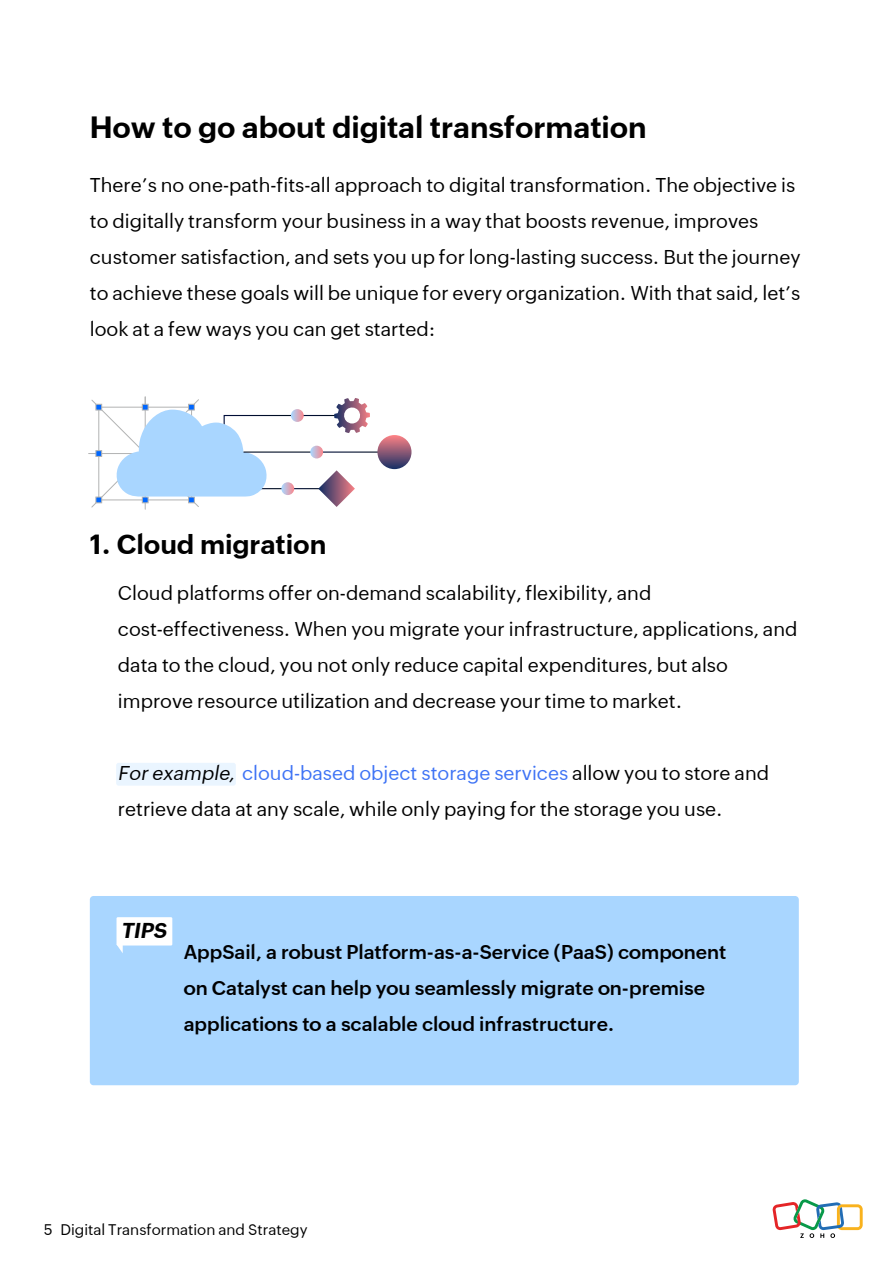
<style>
.page{position:relative;width:893px;height:1263px;background:#fff}
.page>*{position:absolute;margin:0;border:0;box-sizing:border-box;transform-origin:0 0}
.t1{font:700 30px "Zoho Puvi";letter-spacing:-.005em;color:#000}
.t2{font:700 27px "Zoho Puvi";letter-spacing:-.005em;color:#000}
.t3{font:italic 700 21px "Zoho Puvi";color:#000}
.t4{font:19.5px/36px "Zoho Puvi";color:#000}
.t5{font:600 19.5px/36px "Zoho Puvi";color:#000}
.t6{font:15px "Zoho Puvi";color:#000}
.s1{font-style:italic}
.s2{color:#3e73f5}
</style>
<div class="page">
<div style="left:116px;top:763px;width:120px;height:23px;background:#eaf5ff;border-radius:2px"></div>
<svg style="left:772px;top:1199px;width:91px;height:39px"></svg>
<div style="left:90px;top:896px;width:709px;height:189px;background:#a9d6ff;border-radius:4px"></div>
<hr style="left:89px;top:453px;width:113px;height:1px;background:#b2b3b3">
<hr style="left:145px;top:397px;width:1px;height:112px;background:#b2b3b3">
<svg style="left:377px;top:435px;width:34px;height:34px"></svg>
<svg style="left:91px;top:397px;width:213px;height:111px"></svg>
<svg style="left:310px;top:446px;width:13px;height:12px"></svg>
<svg style="left:318px;top:470px;width:37px;height:37px"></svg>
<svg style="left:334px;top:398px;width:36px;height:35px"></svg>
<div style="left:117px;top:917px;width:55px;height:28px;background:#fff"></div>
<svg style="left:117px;top:945px;width:6px;height:8px"></svg>
<h1 class="t1" style="left:90px;top:104px;width:558px">How to go about digital transformation</h1>
<p class="t4" style="left:90px;top:166px;width:712px">There’s no one-path-fits-all approach to digital transformation. The objective is to digitally transform your business in a way that boosts revenue, improves customer satisfaction, and sets you up for long-lasting success. But the journey to achieve these goals will be unique for every organization. With that said, let’s look at a few ways you can get started:</p>
<h2 class="t2" style="left:90px;top:524px;width:238px">1. Cloud migration</h2>
<p class="t4" style="left:118px;top:573px;width:681px">Cloud platforms offer on-demand scalability, flexibility, and cost-effectiveness. When you migrate your infrastructure, applications, and data to the cloud, you not only reduce capital expenditures, but also improve resource utilization and decrease your time to market.</p>
<p class="t4" style="left:118px;top:753px;width:653px"><span class="s1">For example,</span> <span class="s2">cloud-based object storage services</span> allow you to store and retrieve data at any scale, while only paying for the storage you use.</p>
<p class="t3" style="left:121px;top:915px;width:47px">TIPS</p>
<p class="t5" style="left:184px;top:932px;width:544px">AppSail, a robust Platform-as-a-Service (PaaS) component on Catalyst can help you seamlessly migrate on-premise applications to a scalable cloud infrastructure.</p>
<p class="t6" style="left:44px;top:1218px;width:265px">5 Digital Transformation and Strategy</p>
</div>
